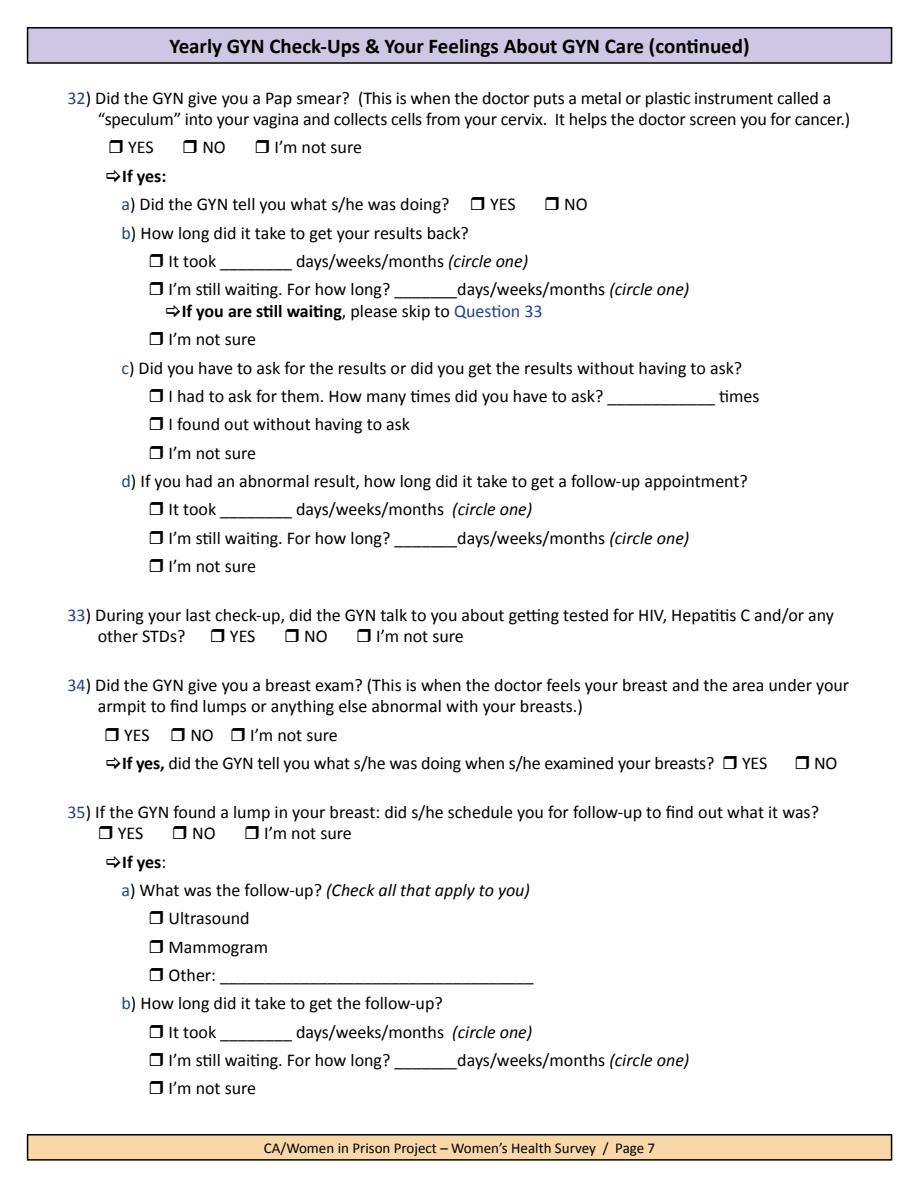
<style>
.page{position:relative;width:918px;height:1188px;background:#fff}
.page>*{position:absolute;margin:0;border:0;box-sizing:border-box;transform-origin:0 0}
.t1{font:700 21px "Calibri";color:#000}
.t2{font:18px/21.6px "Calibri";color:#000}
.t3{font:700 18px "Calibri";color:#000}
.t4{font:italic 18px "Calibri";color:#000}
.t5{font:15px "Calibri";color:#000}
.s1{color:#25408f}
.s2{font-weight:700}
.s3{font-style:italic}
.s4{font-weight:400}
.s5{font-weight:400;color:#25408f}
.s6{font-style:normal;color:#25408f}
.s7{font-style:normal}
</style>
<div class="page">
<div style="left:28px;top:1135px;width:864px;height:25px;background:#f8d8a9"></div>
<div style="left:27px;top:1134px;width:865px;height:27px;border:2px solid #000"></div>
<div style="left:28px;top:28px;width:864px;height:35px;background:#cfc6e3"></div>
<div style="left:27px;top:27px;width:865px;height:37px;border:2px solid #000"></div>
<p class="t1" style="left:169px;top:33px;width:582px">Yearly GYN Check-Ups &amp; Your Feelings About GYN Care (continued)</p>
<p class="t2" style="left:98px;top:86px;width:754px;text-indent:-30px"><span class="s1">32</span>) Did the GYN give you a Pap smear? (This is when the doctor puts a metal or plastic instrument called a “speculum” into your vagina and collects cells from your cervix. It helps the doctor screen you for cancer.)</p>
<p class="t2" style="left:128px;top:136px;width:27px">YES</p>
<p class="t2" style="left:202px;top:136px;width:25px">NO</p>
<p class="t2" style="left:274px;top:136px;width:89px">I’m not sure</p>
<p class="t2" style="left:122px;top:161px;width:330px;line-height:28.3px"><span class="s2">If yes:<br></span><span class="s1">a</span>) Did the GYN tell you what s/he was doing?</p>
<p class="t2" style="left:490px;top:193px;width:27px">YES</p>
<p class="t2" style="left:564px;top:193px;width:25px">NO</p>
<p class="t2" style="left:169px;top:218px;width:522px;line-height:28.3px;text-indent:-47px"><span class="s1">b</span>) How long did it take to get your results back?<br>It took ________ days/weeks/months <span class="s3">(circle one)<br></span>I’m still waiting. For how long? _______days/weeks/months <span class="s3">(circle one)</span></p>
<p class="t3" style="left:182px;top:300px;width:362px">If you are still waiting<span class="s4">, please skip to</span> <span class="s5">Question 33</span></p>
<p class="t2" style="left:169px;top:328px;width:89px">I’m not sure</p>
<p class="t2" style="left:122px;top:356px;width:622px"><span class="s1">c</span>) Did you have to ask for the results or did you get the results without having to ask?</p>
<p class="t2" style="left:169px;top:384px;width:592px">I had to ask for them. How many times did you have to ask? ____________ times</p>
<p class="t2" style="left:169px;top:413px;width:243px">I found out without having to ask</p>
<p class="t2" style="left:169px;top:441px;width:89px">I’m not sure</p>
<p class="t2" style="left:122px;top:469px;width:628px"><span class="s1">d</span>) If you had an abnormal result, how long did it take to get a follow-up appointment?</p>
<p class="t2" style="left:169px;top:498px;width:365px">It took ________ days/weeks/months <span class="s3">(circle one)</span></p>
<p class="t2" style="left:169px;top:526px;width:522px">I’m still waiting. For how long? _______days/weeks/months <span class="s3">(circle one)</span></p>
<p class="t2" style="left:169px;top:554px;width:89px">I’m not sure</p>
<p class="t2" style="left:98px;top:603px;width:738px;text-indent:-30px"><span class="s1">33</span>) During your last check-up, did the GYN talk to you about getting tested for HIV, Hepatitis C and/or any other STDs?</p>
<p class="t2" style="left:230px;top:625px;width:27px">YES</p>
<p class="t2" style="left:304px;top:625px;width:25px">NO</p>
<p class="t2" style="left:376px;top:625px;width:89px">I’m not sure</p>
<p class="t2" style="left:98px;top:673px;width:753px;text-indent:-30px"><span class="s1">34</span>) Did the GYN give you a breast exam? (This is when the doctor feels your breast and the area under your armpit to find lumps or anything else abnormal with your breasts.)</p>
<p class="t2" style="left:124px;top:723px;width:27px">YES</p>
<p class="t2" style="left:190px;top:723px;width:25px">NO</p>
<p class="t2" style="left:122px;top:720px;width:594px;line-height:28.3px;text-indent:128px">I’m not sure<br><span class="s2">If yes,</span> did the GYN tell you what s/he was doing when s/he examined your breasts?</p>
<p class="t2" style="left:742px;top:751px;width:27px">YES</p>
<p class="t2" style="left:814px;top:751px;width:25px">NO</p>
<p class="t2" style="left:118px;top:800px;width:703px;text-indent:-50px"><span class="s1">35</span>) If the GYN found a lump in your breast: did s/he schedule you for follow-up to find out what it was?<br>YES</p>
<p class="t2" style="left:192px;top:822px;width:25px">NO</p>
<p class="t2" style="left:264px;top:822px;width:89px">I’m not sure</p>
<p class="t3" style="left:122px;top:850px;width:45px">If yes<span class="s4">:</span></p>
<p class="t4" style="left:122px;top:879px;width:410px"><span class="s6">a</span><span class="s7">) What was the follow-up?</span> (Check all that apply to you)</p>
<p class="t2" style="left:169px;top:907px;width:83px">Ultrasound</p>
<p class="t2" style="left:169px;top:935px;width:101px">Mammogram</p>
<p class="t2" style="left:169px;top:963px;width:367px">Other: ___________________________________</p>
<p class="t2" style="left:122px;top:992px;width:323px"><span class="s1">b</span>) How long did it take to get the follow-up?</p>
<p class="t2" style="left:169px;top:1020px;width:365px">It took ________ days/weeks/months <span class="s3">(circle one)</span></p>
<p class="t2" style="left:169px;top:1048px;width:522px">I’m still waiting. For how long? _______days/weeks/months <span class="s3">(circle one)</span></p>
<p class="t2" style="left:169px;top:1077px;width:89px">I’m not sure</p>
<p class="t5" style="left:264px;top:1139px;width:393px">CA/Women in Prison Project – Women’s Health Survey / Page 7</p>
</div>
